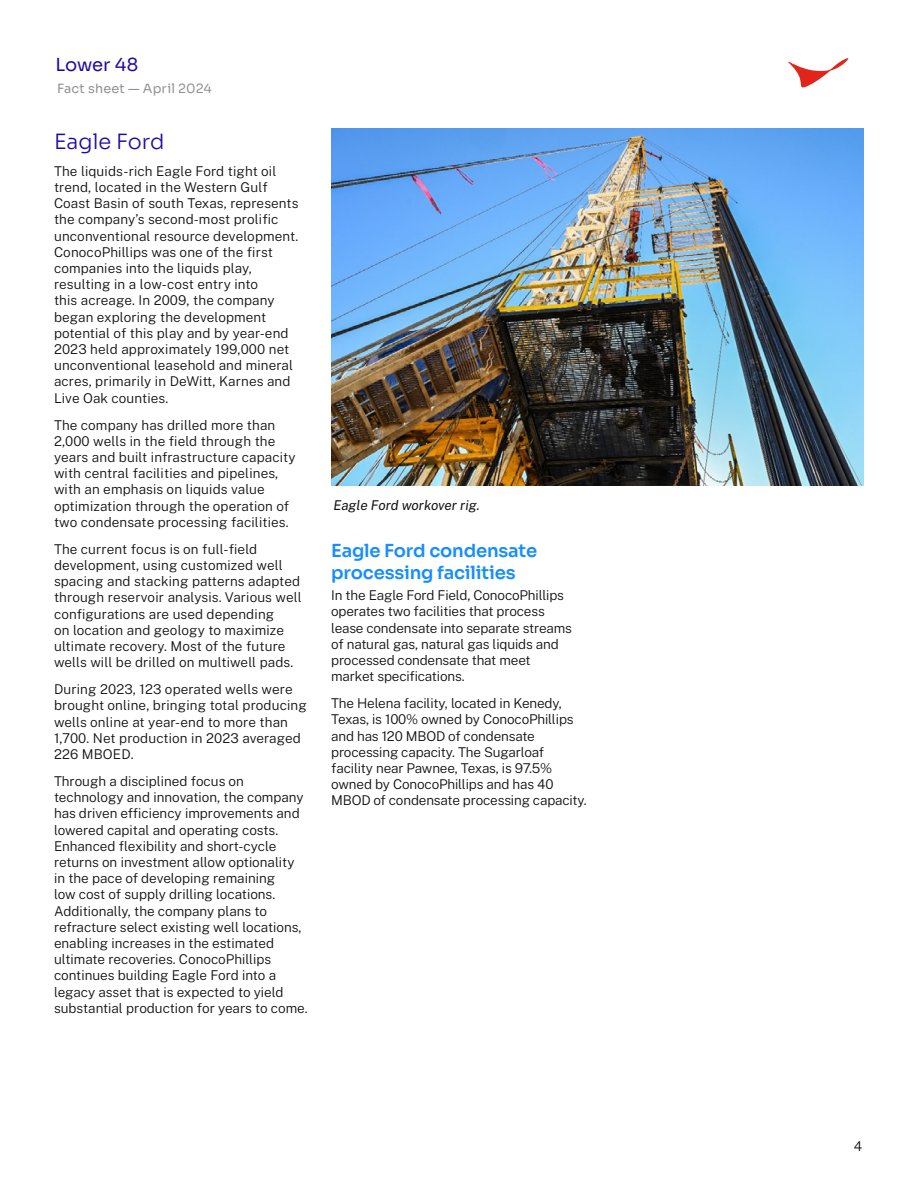
<style>
.page{position:relative;width:918px;height:1188px;background:#fff}
.page>*{position:absolute;margin:0;border:0;box-sizing:border-box;transform-origin:0 0}
.t1{font:300 21px "Sora";color:#1f0aa5}
.t2{font:600 18px/21.6px "Sora";letter-spacing:-.01em;color:#158eff}
.t3{font:18px "Sora";letter-spacing:-.01em;color:#1f0aa5}
.t4{font:300 13.5px/16.2px "Public Sans";color:#111}
.t5{font:italic 13.5px "Public Sans";letter-spacing:-.005em;color:#111}
.t6{font:12.75px "Sora";letter-spacing:.01em;color:#929292}
</style>
<div class="page">
<svg style="left:788px;top:58px;width:60px;height:30px"></svg>
<img style="left:331px;top:129px;width:533px;height:357px">
<h2 class="t3" style="left:56px;top:50px;width:84px">Lower 48</h2>
<p class="t6" style="left:57px;top:78px;width:156px">Fact sheet — April 2024</p>
<h1 class="t1" style="left:54px;top:124px;width:112px">Eagle Ford</h1>
<p class="t4" style="left:54px;top:162px;width:246px">The liquids-rich Eagle Ford tight oil trend, located in the Western Gulf Coast Basin of south Texas, represents the company’s second-most prolific unconventional resource development.<br>ConocoPhillips was one of the first companies into the liquids play, resulting in a low-cost entry into<br>this acreage. In 2009, the company began exploring the development potential of this play and by year-end 2023 held approximately 199,000 net unconventional leasehold and mineral acres, primarily in DeWitt, Karnes and Live Oak counties.</p>
<p class="t4" style="left:54px;top:416px;width:243px">The company has drilled more than 2,000 wells in the field through the years and built infrastructure capacity with central facilities and pipelines, with an emphasis on liquids value optimization through the operation of two condensate processing facilities.</p>
<p class="t4" style="left:54px;top:540px;width:249px">The current focus is on full-field development, using customized well spacing and stacking patterns adapted through reservoir analysis. Various well configurations are used depending<br>on location and geology to maximize ultimate recovery. Most of the future wells will be drilled on multiwell pads.</p>
<p class="t4" style="left:54px;top:681px;width:254px">During 2023, 123 operated wells were brought online, bringing total producing wells online at year-end to more than 1,700. Net production in 2023 averaged 226 MBOED.</p>
<p class="t4" style="left:54px;top:773px;width:255px">Through a disciplined focus on technology and innovation, the company has driven efficiency improvements and lowered capital and operating costs.<br>Enhanced flexibility and short-cycle returns on investment allow optionality in the pace of developing remaining<br>low cost of supply drilling locations.<br>Additionally, the company plans to refracture select existing well locations, enabling increases in the estimated ultimate recoveries. ConocoPhillips continues building Eagle Ford into a legacy asset that is expected to yield substantial production for years to come.</p>
<p class="t5" style="left:333px;top:496px;width:148px">Eagle Ford workover rig.</p>
<h2 class="t2" style="left:331px;top:538px;width:208px">Eagle Ford condensate processing facilities</h2>
<p class="t4" style="left:331px;top:587px;width:242px">In the Eagle Ford Field, ConocoPhillips operates two facilities that process lease condensate into separate streams of natural gas, natural gas liquids and processed condensate that meet market specifications.</p>
<p class="t4" style="left:331px;top:695px;width:257px">The Helena facility, located in Kenedy, Texas, is 100% owned by ConocoPhillips and has 120 MBOD of condensate processing capacity. The Sugarloaf facility near Pawnee, Texas, is 97.5% owned by ConocoPhillips and has 40<br>MBOD of condensate processing capacity.</p>
<p class="t4" style="left:854px;top:1138px;width:10px">4</p>
</div>
